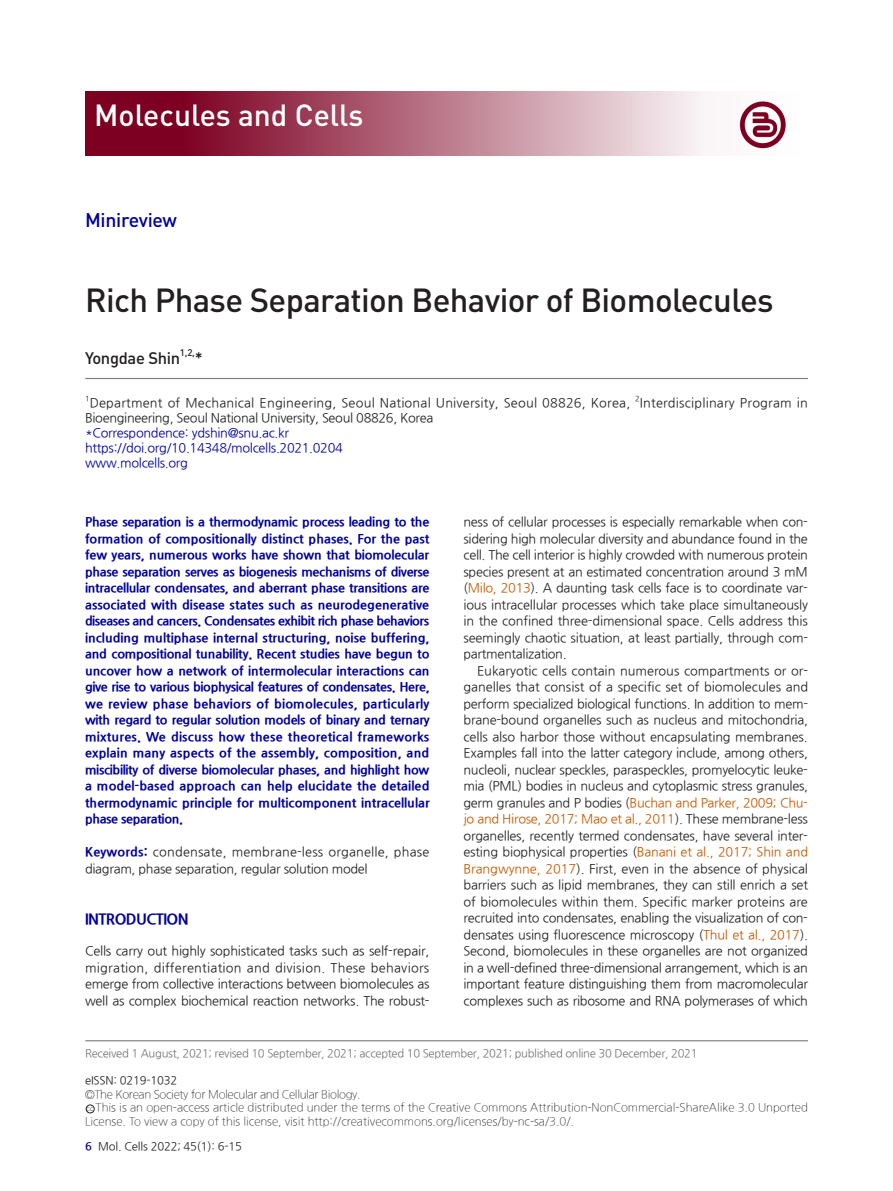
<style>
.page{position:relative;width:893px;height:1191px;background:#fff}
.page>*{position:absolute;margin:0;border:0;box-sizing:border-box;transform-origin:0 0}
.t1{font:500 33px "DIN Pro";letter-spacing:-.02em;color:#231f20}
.t2{font:500 30.15px "DIN Pro";color:#fff}
.t3{font:500 19.5px "DIN Pro";letter-spacing:-.015em;color:#00009a}
.t4{font:500 16.5px "DIN Pro";letter-spacing:-.02em;color:#231f20}
.t5{font:800 15px "Nanum Gothic";letter-spacing:-.04em;color:#00009a}
.t6{font:12.75px/16.5px "Nanum Gothic";letter-spacing:-.02em;color:#231f20;text-align:justify}
.t7{font:800 12.75px/16.5px "Nanum Gothic";color:#00009a;text-align:justify}
.t8{font:12.75px "Nanum Gothic";letter-spacing:.015em;color:#231f20}
.t9{font:12.75px/15px "Nanum Gothic";letter-spacing:-.025em;color:#00009a}
.t10{font:300 11.25px/13.5px "Nanum Gothic";color:#231f20}
.t11{font:11.25px "Nanum Gothic";letter-spacing:-.025em;color:#777}
.t12{font:11.25px "Nanum Gothic";letter-spacing:-.015em;color:#231f20}
.t13{font:500 9.6px "DIN Pro";color:#231f20}
.t14{font:7.5px "Nanum Gothic";color:#231f20}
.s1{font-weight:800;color:#00009a}
.s2{color:#c35900}
.s3{font-family:"DIN Pro";font-size:7.5px}
.s4{font-weight:700;color:#00009a}
</style>
<div class="page">
<img style="left:85px;top:91px;width:701px;height:65px">
<hr style="left:86px;top:378px;width:722px;height:1px;background:#7f7f7f">
<hr style="left:86px;top:1040px;width:722px;height:1px;background:#7f7f7f">
<div style="left:86px;top:1104px;width:9px;height:9px;border:1px solid #231f20;border-radius:50%"></div>
<h2 class="t2" style="left:94px;top:94px;width:271px">Molecules and Cells</h2>
<h3 class="t3" style="left:85px;top:207px;width:94px">Minireview</h3>
<h1 class="t1" style="left:85px;top:277px;width:690px">Rich Phase Separation Behavior of Biomolecules</h1>
<p class="t4" style="left:85px;top:347px;width:97px">Yongdae Shin</p>
<p class="t13" style="left:180px;top:346px;width:16px">1,2,</p>
<p class="t4" style="left:195px;top:347px;width:10px">*</p>
<p class="t14" style="left:85px;top:395px;width:6px">1</p>
<p class="t8" style="left:90px;top:396px;width:542px">Department of Mechanical Engineering, Seoul National University, Seoul 08826, Korea,</p>
<p class="t14" style="left:635px;top:395px;width:6px">2</p>
<p class="t8" style="left:640px;top:396px;width:170px">Interdisciplinary Program in</p>
<p class="t6" style="left:85px;top:409px;width:350px">Bioengineering, Seoul National University, Seoul 08826, Korea</p>
<p class="t9" style="left:85px;top:425px;width:259px">*Correspondence: ydshin@snu.ac.kr https://doi.org/10.14348/molcells.2021.0204 www.molcells.org</p>
<p class="t7" style="left:85px;top:514px;width:346px">Phase separation is a thermodynamic process leading to the formation of compositionally distinct phases. For the past few years, numerous works have shown that biomolecular phase separation serves as biogenesis mechanisms of diverse intracellular condensates, and aberrant phase transitions are associated with disease states such as neurodegenerative diseases and cancers. Condensates exhibit rich phase behaviors including multiphase internal structuring, noise buffering, and compositional tunability. Recent studies have begun to uncover how a network of intermolecular interactions can give rise to various biophysical features of condensates. Here, we review phase behaviors of biomolecules, particularly with regard to regular solution models of binary and ternary mixtures. We discuss how these theoretical frameworks explain many aspects of the assembly, composition, and miscibility of diverse biomolecular phases, and highlight how a model-based approach can help elucidate the detailed thermodynamic principle for multicomponent intracellular phase separation.</p>
<p class="t6" style="left:85px;top:844px;width:346px"><span class="s1">Keywords:</span> condensate, membrane-less organelle, phase diagram, phase separation, regular solution model</p>
<p class="t5" style="left:85px;top:911px;width:105px">INTRODUCTION</p>
<p class="t6" style="left:85px;top:943px;width:346px">Cells carry out highly sophisticated tasks such as self-repair, migration, differentiation and division. These behaviors emerge from collective interactions between biomolecules as well as complex biochemical reaction networks. The robust-</p>
<p class="t6" style="left:463px;top:514px;width:346px">ness of cellular processes is especially remarkable when con&shy;sidering high molecular diversity and abundance found in the cell. The cell interior is highly crowded with numerous protein species present at an estimated concentration around 3 mM (<span class="s2">Milo, 2013</span>). A daunting task cells face is to coordinate var&shy;ious intracellular processes which take place simultaneously in the confined three-dimensional space. Cells address this seemingly chaotic situation, at least partially, through com&shy;partmentalization.</p>
<p class="t6" style="left:463px;top:662px;width:346px;text-indent:14px">Eukaryotic cells contain numerous compartments or or&shy;ganelles that consist of a specific set of biomolecules and perform specialized biological functions. In addition to mem&shy;brane-bound organelles such as nucleus and mitochondria, cells also harbor those without encapsulating membranes.<br>Examples fall into the latter category include, among others, nucleoli, nuclear speckles, paraspeckles, promyelocytic leuke&shy;mia (PML) bodies in nucleus and cytoplasmic stress granules, germ granules and P bodies (<span class="s2">Buchan and Parker, 2009; Chu&shy;jo and Hirose, 2017; Mao et al., 2011</span>). These membrane-less organelles, recently termed condensates, have several inter&shy;esting biophysical properties (<span class="s2">Banani et al., 2017; Shin and Brangwynne, 2017</span>). First, even in the absence of physical barriers such as lipid membranes, they can still enrich a set of biomolecules within them. Specific marker proteins are recruited into condensates, enabling the visualization of con&shy;densates using fluorescence microscopy (<span class="s2">Thul et al., 2017</span>).<br>Second, biomolecules in these organelles are not organized in a well-defined three-dimensional arrangement, which is an important feature distinguishing them from macromolecular complexes such as ribosome and RNA polymerases of which</p>
<p class="t11" style="left:85px;top:1048px;width:614px">Received 1 August, 2021; revised 10 September, 2021; accepted 10 September, 2021; published online 30 December, 2021</p>
<p class="t12" style="left:85px;top:1075px;width:94px">eISSN: 0219-1032</p>
<p class="t10" style="left:85px;top:1087px;width:724px">©The Korean Society for Molecular and Cellular Biology.<br><span class="s3">cc</span> This is an open-access article distributed under the terms of the Creative Commons Attribution-NonCommercial-ShareAlike 3.0 Unported<br>License. To view a copy of this license, visit http://creativecommons.org/licenses/by-nc-sa/3.0/.</p>
<p class="t12" style="left:85px;top:1140px;width:158px"><span class="s4">6</span> Mol. Cells 2022; 45(1): 6-15</p>
</div>
